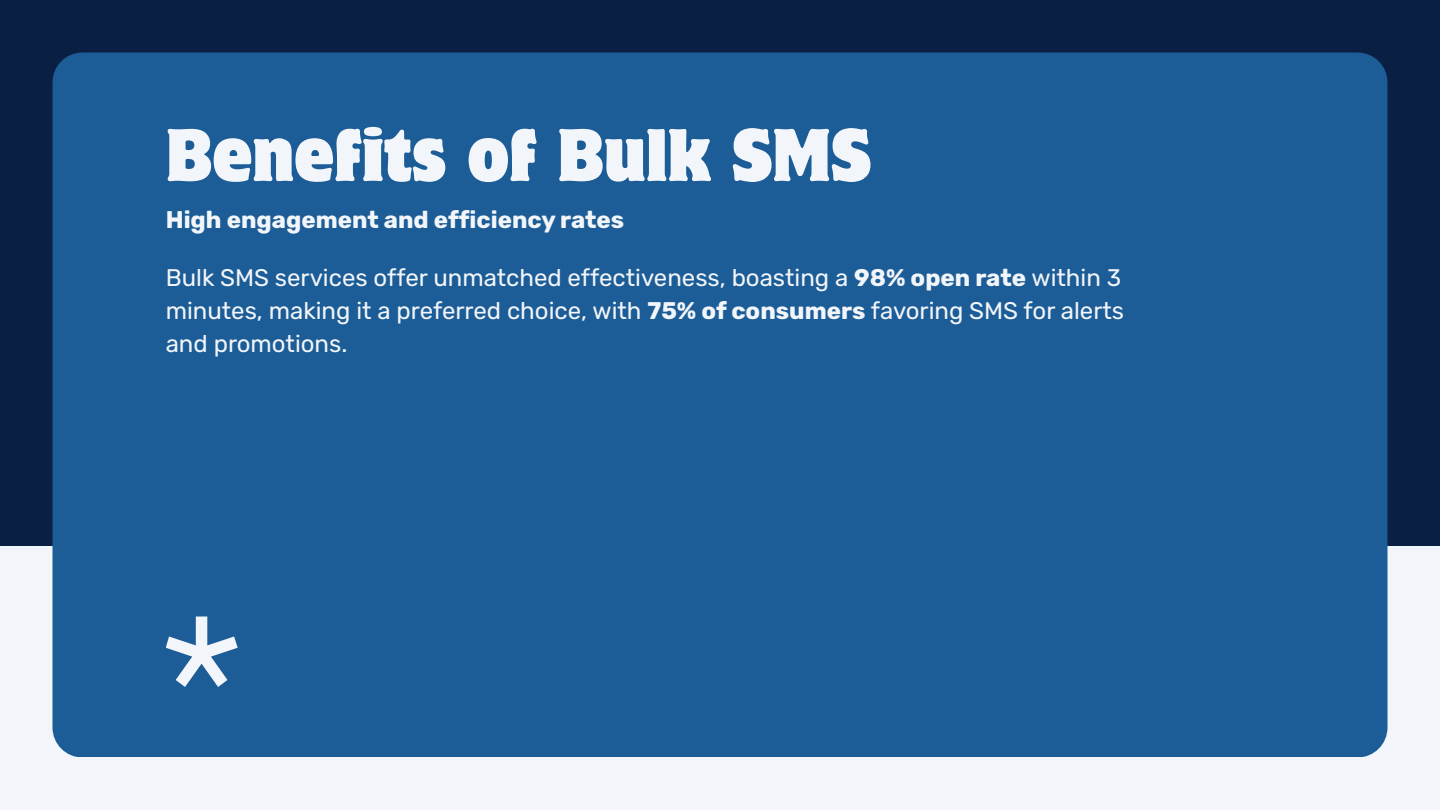
<style>
.page{position:relative;width:1440px;height:810px;background:#0a1f44}
.page>*{position:absolute;margin:0;border:0;box-sizing:border-box;transform-origin:0 0}
.t1{font:semi-condensed 66px "Motter Corpus Std";color:#f2f5f9}
.t2{font:24px/33px "Rubik";color:#f2f5f9}
.t3{font:700 24px "Rubik";color:#f2f5f9}
.s1{font-weight:700}
</style>
<div class="page">
<div style="left:0;top:546px;width:1440px;height:264px;background:#f2f5f9"></div>
<div style="left:52px;top:53px;width:1336px;height:704px;background:#1c5d97"></div>
<svg style="left:166px;top:617px;width:72px;height:70px"></svg>
<p class="t1" style="left:166px;top:129px;width:707px">Benefits of Bulk SMS</p>
<p class="t3" style="left:166px;top:205px;width:460px">High engagement and efficiency rates</p>
<p class="t2" style="left:166px;top:262px;width:960px">Bulk SMS services offer unmatched effectiveness, boasting a <span class="s1">98% open rate</span> within 3 minutes, making it a preferred choice, with <span class="s1">75% of consumers</span> favoring SMS for alerts and promotions.</p>
</div>
